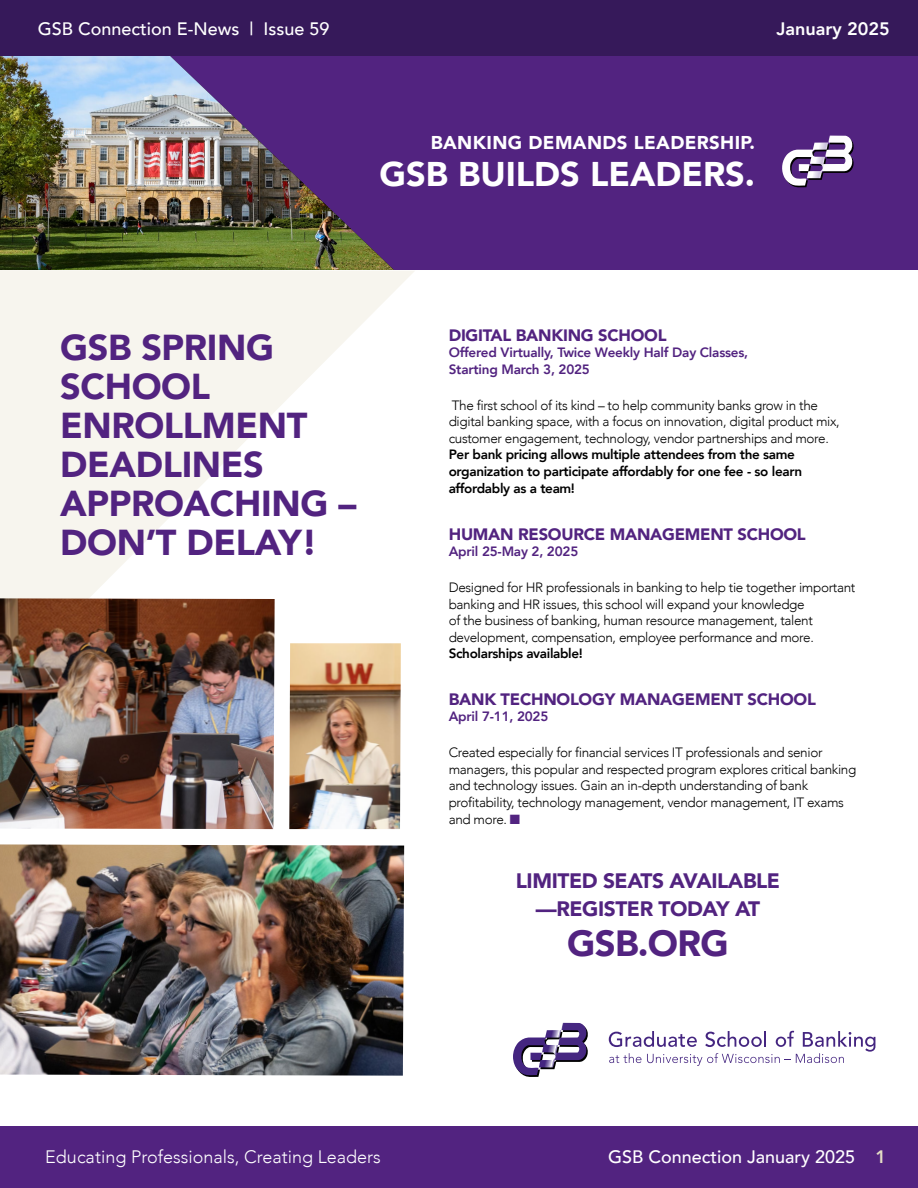
<style>
.page{position:relative;width:918px;height:1188px;background:#fff}
.page>*{position:absolute;margin:0;border:0;box-sizing:border-box;transform-origin:0 0}
.t1{font:900 36.45px "Avenir";letter-spacing:-.02em;color:#522380}
.t2{font:900 36px/39px "Avenir";letter-spacing:-.01em;color:#522380}
.t3{font:900 34.2px "Avenir";color:#fff}
.t4{font:900 20.85px/27.9px "Avenir";letter-spacing:-.02em;color:#522380;text-align:center}
.t5{font:900 18.6px "Avenir";letter-spacing:.02em;color:#fff}
.t6{font:500 18px "Avenir";color:#fff}
.t7{font:300 18px "Avenir";color:#fff}
.t8{font:800 18px "Avenir";color:#fff}
.t9{font:900 16.5px "Avenir";letter-spacing:-.015em;color:#522380}
.t10{font:300 13.5px/16.5px "Avenir";letter-spacing:-.025em;color:#000}
.t11{font:800 13.5px/17.1px "Avenir";letter-spacing:-.025em;color:#000}
.t12{font:800 13.5px/16.5px "Avenir";letter-spacing:-.015em;color:#522380}
.s1{color:#522380}
.s2{font-weight:800;color:#e4dec5}
</style>
<div class="page">
<svg style="left:0;top:270px;width:414px;height:328px;fill:#f7f5ee"></svg>
<div style="left:394px;top:55px;width:524px;height:215px;background:#522380"></div>
<div style="left:0;top:1126px;width:918px;height:62px;background:#522380"></div>
<img style="left:0;top:55px;width:394px;height:215px">
<svg style="left:781px;top:136px;width:73px;height:52px"></svg>
<div style="left:0;top:0;width:918px;height:55px;background:#36195a"></div>
<img style="left:0;top:598px;width:275px;height:231px">
<img style="left:289px;top:643px;width:112px;height:186px">
<img style="left:0;top:844px;width:404px;height:232px">
<svg style="left:513px;top:1023px;width:75px;height:54px"></svg>
<svg style="left:609px;top:1031px;width:266px;height:35px"></svg>
<h3 class="t6" style="left:38px;top:13px;width:293px">GSB Connection E-News | Issue 59</h3>
<h3 class="t8" style="left:777px;top:15px;width:115px">January 2025</h3>
<h3 class="t5" style="left:431px;top:127px;width:326px">BANKING DEMANDS LEADERSHIP.</h3>
<h3 class="t3" style="left:380px;top:144px;width:377px">GSB BUILDS LEADERS.</h3>
<h2 class="t2" style="left:60px;top:327px;width:298px">GSB SPRING<br>SCHOOL<br>ENROLLMENT<br>DEADLINES<br>APPROACHING –<br>DON’T DELAY!</h2>
<p class="t9" style="left:449px;top:321px;width:219px">DIGITAL BANKING SCHOOL</p>
<p class="t12" style="left:449px;top:344px;width:301px">Offered Virtually, Twice Weekly Half Day Classes,<br>Starting March 3, 2025</p>
<p class="t10" style="left:449px;top:397px;width:393px">The first school of its kind – to help community banks grow in the digital banking space, with a focus on innovation, digital product mix, customer engagement, technology, vendor partnerships and more.</p>
<p class="t11" style="left:449px;top:446px;width:355px">Per bank pricing allows multiple attendees from the same organization to participate affordably for one fee - so learn affordably as a team!</p>
<p class="t9" style="left:449px;top:520px;width:359px">HUMAN RESOURCE MANAGEMENT SCHOOL</p>
<p class="t12" style="left:449px;top:543px;width:131px">April 25-May 2, 2025</p>
<p class="t10" style="left:449px;top:579px;width:408px">Designed for HR professionals in banking to help tie together important banking and HR issues, this school will expand your knowledge<br>of the business of banking, human resource management, talent development, compensation, employee performance and more.</p>
<p class="t11" style="left:449px;top:645px;width:136px">Scholarships available!</p>
<p class="t9" style="left:449px;top:685px;width:369px">BANK TECHNOLOGY MANAGEMENT SCHOOL</p>
<p class="t12" style="left:449px;top:708px;width:101px">April 7-11, 2025</p>
<p class="t10" style="left:449px;top:744px;width:409px">Created especially for financial services IT professionals and senior managers, this popular and respected program explores critical banking and technology issues. Gain an in-depth understanding of bank profitability, technology management, vendor management, IT exams and more. <span class="s1">■</span></p>
<h3 class="t4" style="left:516px;top:866px;width:266px">LIMITED SEATS AVAILABLE —REGISTER TODAY AT</h3>
<h1 class="t1" style="left:567px;top:912px;width:163px">GSB.ORG</h1>
<h3 class="t7" style="left:45px;top:1146px;width:337px">Educating Professionals, Creating Leaders</h3>
<h3 class="t6" style="left:608px;top:1141px;width:279px">GSB Connection January 2025 <span class="s2">1</span></h3>
</div>
